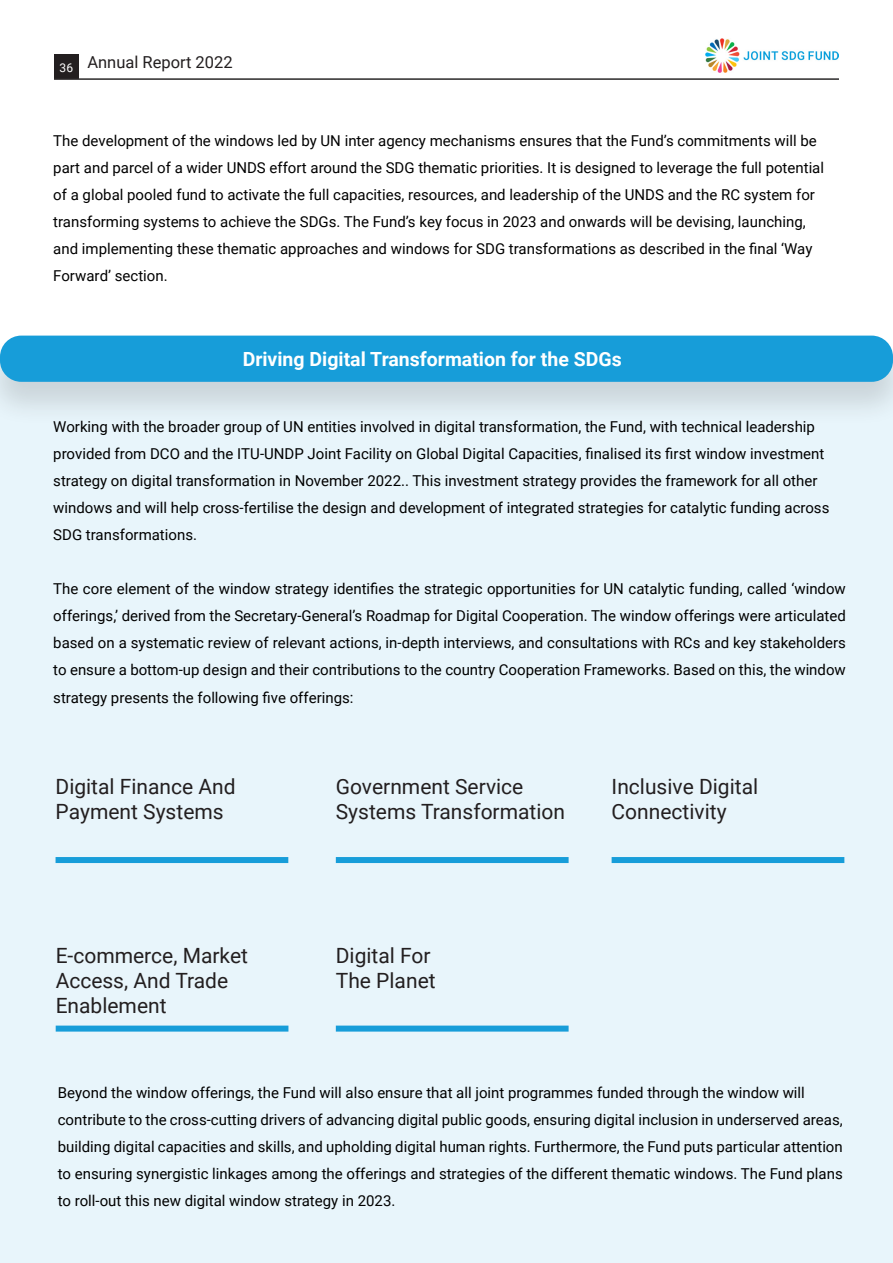
<style>
.page{position:relative;width:893px;height:1263px;background:#fff}
.page>*{position:absolute;margin:0;border:0;box-sizing:border-box;transform-origin:0 0}
.Paragraph_Style_59{font:21px "Roboto";color:#231f20}
.Paragraph_Style_59-2{font:700 19.5px "Roboto";color:#fff}
.t1{font:16.5px "Roboto";color:#231f20}
.Paragraph_Style_15{font:15px/27px "Roboto";color:#000}
</style>
<div class="page">
<div style="left:54px;top:54px;width:24px;height:24px;background:#231f20"></div>
<hr style="left:54px;top:78px;width:785px;height:2px;background:#2b292a">
<img style="left:706px;top:38px;width:133px;height:35px">
<div style="left:0;top:359px;width:893px;height:904px;background:#e8f5fb"></div>
<div style="left:0;top:333px;width:893px;height:94px;background:#231f20;opacity:.15"></div>
<div style="left:0;top:336px;width:893px;height:46px;background:#179dd9;border-radius:21px"></div>
<div style="left:336px;top:1025px;width:233px;height:6px;background:#179dd9"></div>
<div style="left:56px;top:1025px;width:232px;height:6px;background:#179dd9"></div>
<div style="left:336px;top:857px;width:233px;height:6px;background:#179dd9"></div>
<div style="left:56px;top:857px;width:232px;height:6px;background:#179dd9"></div>
<div style="left:612px;top:857px;width:232px;height:6px;background:#179dd9"></div>
<p class="t1" style="left:60px;top:51px;width:175px"><sub>36</sub> Annual Report 2022</p>
<p class="Paragraph_Style_15" style="left:53px;top:127px;width:765px">The development of the windows led by UN inter agency mechanisms ensures that the Fund’s commitments will be</p>
<p class="Paragraph_Style_15" style="left:53px;top:154px;width:772px">part and parcel of a wider UNDS effort around the SDG thematic priorities. It is designed to leverage the full potential of a global pooled fund to activate the full capacities, resources, and leadership of the UNDS and the RC system for transforming systems to achieve the SDGs. The Fund’s key focus in 2023 and onwards will be devising, launching,</p>
<p class="Paragraph_Style_15" style="left:53px;top:235px;width:761px">and implementing these thematic approaches and windows for SDG transformations as described in the final ‘Way<br>Forward’ section.</p>
<p class="Paragraph_Style_59-2" style="left:243px;top:345px;width:381px">Driving Digital Transformation for the SDGs</p>
<p class="Paragraph_Style_15" style="left:53px;top:413px;width:778px">Working with the broader group of UN entities involved in digital transformation, the Fund, with technical leadership provided from DCO and the ITU-UNDP Joint Facility on Global Digital Capacities, finalised its first window investment strategy on digital transformation in November 2022.. This investment strategy provides the framework for all other windows and will help cross-fertilise the design and development of integrated strategies for catalytic funding across SDG transformations.</p>
<p class="Paragraph_Style_15" style="left:53px;top:575px;width:794px;text-align:justify">The core element of the window strategy identifies the strategic opportunities for UN catalytic funding, called ‘window offerings,’ derived from the Secretary-General’s Roadmap for Digital Cooperation. The window offerings were articulated based on a systematic review of relevant actions, in-depth interviews, and consultations with RCs and key stakeholders to ensure a bottom-up design and their contributions to the country Cooperation Frameworks. Based on this, the window strategy presents the following five offerings:</p>
<p class="Paragraph_Style_59" style="left:56px;top:772px;width:182px">Digital Finance And</p>
<p class="Paragraph_Style_59" style="left:56px;top:797px;width:170px">Payment Systems</p>
<p class="Paragraph_Style_59" style="left:56px;top:940px;width:194px">E-commerce, Market</p>
<p class="Paragraph_Style_59" style="left:56px;top:965px;width:174px">Access, And Trade</p>
<p class="Paragraph_Style_59" style="left:56px;top:991px;width:112px">Enablement</p>
<p class="Paragraph_Style_59" style="left:336px;top:772px;width:189px">Government Service</p>
<p class="Paragraph_Style_59" style="left:336px;top:797px;width:231px">Systems Transformation</p>
<p class="Paragraph_Style_59" style="left:612px;top:772px;width:148px">Inclusive Digital</p>
<p class="Paragraph_Style_59" style="left:612px;top:797px;width:116px">Connectivity</p>
<p class="Paragraph_Style_59" style="left:336px;top:940px;width:96px">Digital For</p>
<p class="Paragraph_Style_59" style="left:336px;top:965px;width:101px">The Planet</p>
<p class="Paragraph_Style_15" style="left:58px;top:1078px;width:749px">Beyond the window offerings, the Fund will also ensure that all joint programmes funded through the window will</p>
<p class="Paragraph_Style_15" style="left:58px;top:1105px;width:786px;text-align:justify">contribute to the cross-cutting drivers of advancing digital public goods, ensuring digital inclusion in underserved areas, building digital capacities and skills, and upholding digital human rights. Furthermore, the Fund puts particular attention to ensuring synergistic linkages among the offerings and strategies of the different thematic windows. The Fund plans to roll-out this new digital window strategy in 2023.</p>
</div>
